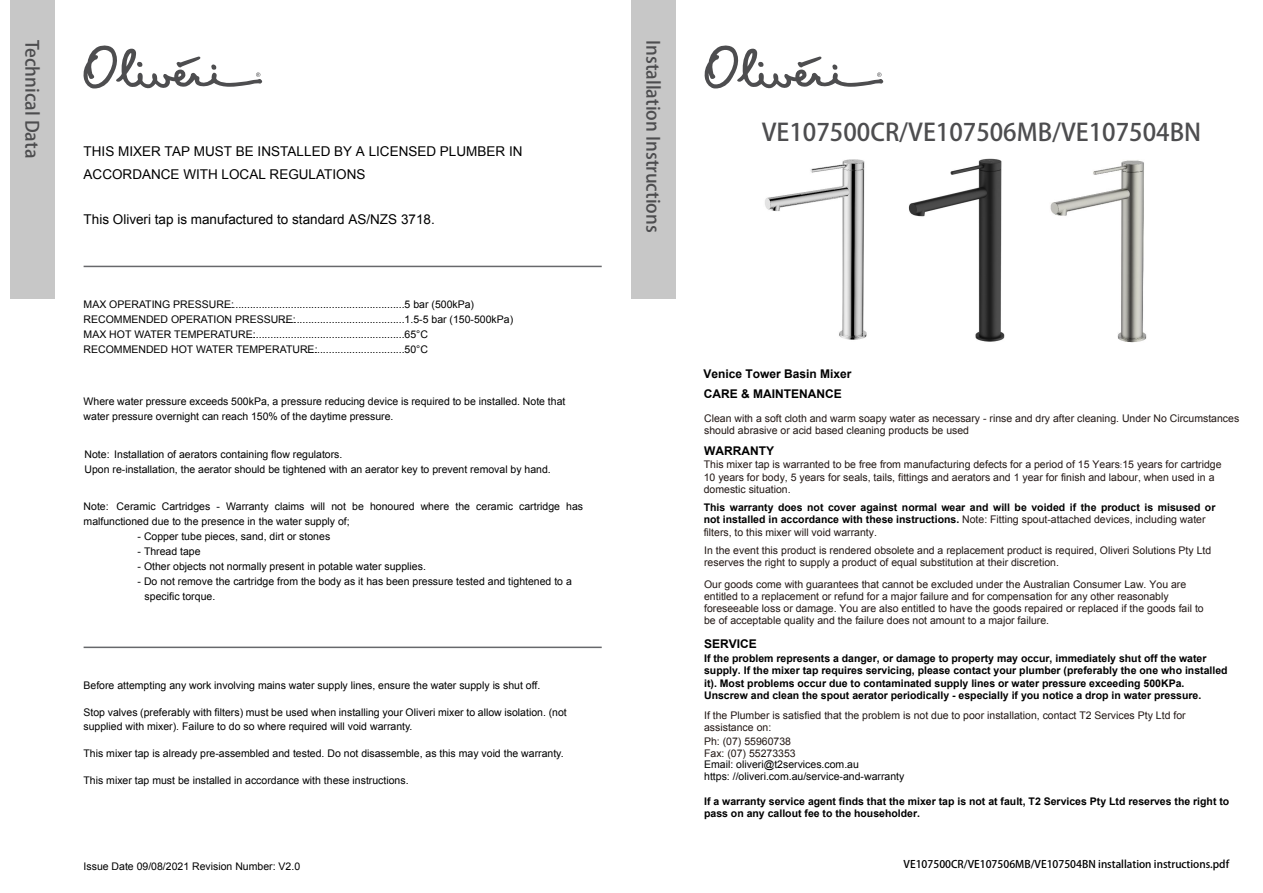
<style>
.page{position:relative;width:1263px;height:893px;background:#fff}
.page>*{position:absolute;margin:0;border:0;box-sizing:border-box;transform-origin:0 0}
.t1{font:24px "Frutiger LT Std Bold G Bpc EUC H";color:#4d4d4f}
.t2{font:18px "Frutiger LT Std Bold G Bpc EUC H";color:#4d4d4f}
.t3{font:13.5px/22.5px "Arial";color:#000}
.t4{font:700 12px "Arial";color:#000}
.t5{font:10.5px/15px "Arial";color:#000}
.t6{font:10.5px/12px "Arial";color:#231815}
.t7{font:700 10.5px/12.6px "Arial";color:#000}
.t8{font:10.5px "Frutiger LT Std Roman G Bpc EUC H";color:#000}
.s1{font-family:"Adobe Song Std";font-weight:300}
.s2{font-weight:400;color:#231815}
</style>
<div class="page">
<hr style="left:84px;top:266px;width:518px;height:1px;background:#67686b">
<hr style="left:84px;top:647px;width:518px;height:1px;background:#67686b">
<svg style="left:84px;top:46px;width:178px;height:42px"></svg>
<svg style="left:705px;top:46px;width:178px;height:42px"></svg>
<div style="left:10px;top:0;width:45px;height:298px;background:#c7c7c7"></div>
<div style="left:631px;top:0;width:44px;height:298px;background:#c7c7c7"></div>
<img style="left:765px;top:159px;width:102px;height:181px">
<img style="left:908px;top:159px;width:97px;height:183px">
<img style="left:1050px;top:160px;width:97px;height:183px">
<h2 class="t2" style="left:43px;top:40px;width:119px;rotate:90deg">Technical Data</h2>
<h2 class="t2" style="left:664px;top:40px;width:194px;rotate:90deg">Installation Instructions</h2>
<p class="t3" style="left:84px;top:141px;width:440px">THIS MIXER TAP MUST BE INSTALLED BY A LICENSED PLUMBER IN<br>ACCORDANCE WITH LOCAL REGULATIONS</p>
<p class="t3" style="left:84px;top:208px;width:353px">This Oliveri tap is manufactured to standard AS/NZS 3718.</p>
<p class="t5" style="left:84px;top:297px;width:392px;text-indent:140px">..............................................................5 bar (500kPa)<br>RECOMMENDED OPERATION PRESSURE:</p>
<p class="t5" style="left:84px;top:297px;width:152px">MAX OPERATING PRESSURE:</p>
<p class="t5" style="left:84px;top:312px;width:431px;text-indent:198px">..........................................1.5-5 bar (150-500kPa)<br>MAX HOT WATER TEMPERATURE:.....................................................65°C<br>RECOMMENDED HOT WATER TEMPERATURE:</p>
<p class="t5" style="left:305px;top:342px;width:124px">..................................50°C</p>
<p class="t5" style="left:84px;top:394px;width:483px">Where water pressure exceeds 500kPa, a pressure reducing device is required to be installed. Note that water pressure overnight can reach 150% of the daytime pressure.</p>
<p class="t5" style="left:84px;top:447px;width:468px">Note: Installation of aerators containing flow regulators.<br>Upon re-installation, the aerator should be tightened with an aerator key to prevent removal by hand.</p>
<p class="t5" style="left:84px;top:499px;width:501px">Note: Ceramic Cartridges - Warranty claims will not be honoured where the ceramic cartridge has malfunctioned due to the presence in the water supply of;</p>
<p class="t5" style="left:138px;top:529px;width:194px">- Copper tube pieces, sand, dirt or stones</p>
<p class="t5" style="left:138px;top:544px;width:65px">- Thread tape</p>
<p class="t5" style="left:138px;top:559px;width:290px">- Other objects not normally present in potable water supplies.</p>
<p class="t5" style="left:145px;top:574px;width:429px;text-indent:-7px">- Do not remove the cartridge from the body as it has been pressure tested and tightened to a specific torque.</p>
<p class="t5" style="left:84px;top:678px;width:458px">Before attempting any work involving mains water supply lines, ensure the water supply is shut off.</p>
<p class="t5" style="left:84px;top:706px;width:485px;line-height:13.5px">Stop valves (preferably with filters) must be used when installing your Oliveri mixer to allow isolation. (not supplied with mixer). Failure to do so where required will void warranty.</p>
<p class="t5" style="left:84px;top:746px;width:482px">This mixer tap is already pre-assembled and tested. Do not disassemble, as this may void the warranty.</p>
<p class="t5" style="left:84px;top:773px;width:327px">This mixer tap must be installed in accordance with these instructions.</p>
<p class="t5" style="left:84px;top:859px;width:218px">Issue Date 09/08/2021 Revision Number: V2.0</p>
<h1 class="t1" style="left:762px;top:118px;width:441px">VE107500CR/VE107506MB/VE107504BN</h1>
<p class="t4" style="left:703px;top:366px;width:150px">Venice Tower Basin Mixer</p>
<p class="t4" style="left:704px;top:386px;width:139px">CARE &amp; MAINTENANCE</p>
<p class="t6" style="left:704px;top:412px;width:537px;line-height:12.6px">Clean with a soft cloth and warm soapy water as necessary - rinse and dry after cleaning. Under No Circumstances should abrasive or acid based cleaning products be used</p>
<p class="t4" style="left:704px;top:443px;width:71px">WARRANTY</p>
<p class="t6" style="left:704px;top:458px;width:519px;line-height:12.6px">This mixer tap is warranted to be free from manufacturing defects for a period of 15 Years<span class="s1">:</span>15 years for cartridge<br>10 years for body, 5 years for seals, tails, fittings and aerators and 1 year for finish and labour, when used in a domestic situation.</p>
<p class="t7" style="left:704px;top:501px;width:513px">This warranty does not cover against normal wear and will be voided if the product is misused or not installed in accordance with these instructions. <span class="s2">Note: Fitting spout-attached devices, including water filters, to this mixer will void warranty.</span></p>
<p class="t6" style="left:704px;top:544px;width:509px">In the event this product is rendered obsolete and a replacement product is required, Oliveri Solutions Pty Ltd reserves the right to supply a product of equal substitution at their discretion.</p>
<p class="t6" style="left:704px;top:579px;width:501px">Our goods come with guarantees that cannot be excluded under the Australian Consumer Law. You are entitled to a replacement or refund for a major failure and for compensation for any other reasonably foreseeable loss or damage. You are also entitled to have the goods repaired or replaced if the goods fail to be of acceptable quality and the failure does not amount to a major failure.</p>
<p class="t4" style="left:704px;top:636px;width:54px">SERVICE</p>
<p class="t7" style="left:704px;top:652px;width:525px">If the problem represents a danger, or damage to property may occur, immediately shut off the water supply. If the mixer tap requires servicing, please contact your plumber (preferably the one who installed it). Most problems occur due to contaminated supply lines or water pressure exceeding 500KPa.<br>Unscrew and clean the spout aerator periodically - especially if you notice a drop in water pressure.</p>
<p class="t6" style="left:704px;top:709px;width:483px">If the Plumber is satisfied that the problem is not due to poor installation, contact T2 Services Pty Ltd for assistance on:</p>
<p class="t6" style="left:704px;top:735px;width:93px">Ph: (07) 55960738<br>Fax: (07) 55273353</p>
<p class="t5" style="left:704px;top:758px;width:202px;line-height:12.6px">Email: oliveri@t2services.com.au<br>https: //oliveri.com.au/service-and-warranty</p>
<p class="t7" style="left:704px;top:795px;width:527px">If a warranty service agent finds that the mixer tap is not at fault, T2 Services Pty Ltd reserves the right to pass on any callout fee to the householder.</p>
<p class="t8" style="left:904px;top:858px;width:327px">VE107500CR/VE107506MB/VE107504BN installation instructions.pdf</p>
</div>
